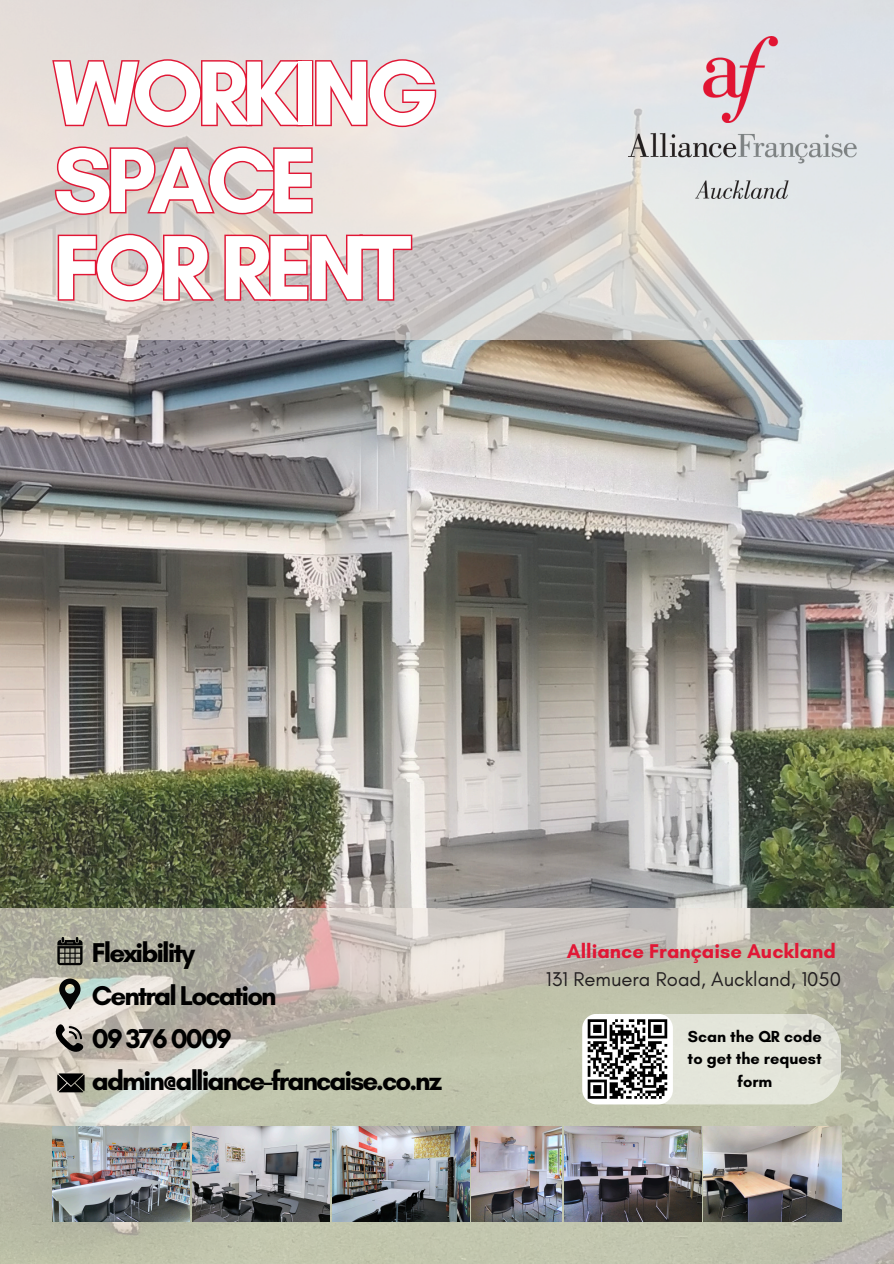
<style>
.page{position:relative;width:894px;height:1264px;background:#fff}
.page>*{position:absolute;margin:0;border:0;box-sizing:border-box;transform-origin:0 0}
.t1{font:700 92.85px/87.2px "Glacial Indifference";letter-spacing:-.07em;color:#fff}
.t2{font:700 27.6px/42.6px "Glacial Indifference";letter-spacing:-.07em;color:#000}
.t3{font:20.25px/28.2px "Glacial Indifference";color:#221e20;text-align:right}
.t4{font:700 16.35px/22.6px "Glacial Indifference";color:#000;text-align:center}
.s1{font-weight:700;color:#e11735}
</style>
<div class="page">
<img style="left:0;top:0;width:893px;height:1263px">
<img style="left:0;top:340px;width:893px;height:567px">
<img style="left:53px;top:1126px;width:137px;height:95px">
<img style="left:192px;top:1126px;width:138px;height:95px">
<img style="left:564px;top:1126px;width:137px;height:95px">
<img style="left:703px;top:1126px;width:138px;height:95px">
<img style="left:471px;top:1126px;width:90px;height:95px">
<img style="left:332px;top:1126px;width:137px;height:95px">
<img style="left:628px;top:37px;width:228px;height:167px">
<svg style="left:50px;top:58px;width:387px;height:71px;background:#e6b0b5"></svg>
<svg style="left:53px;top:145px;width:261px;height:71px;background:#dba8ab"></svg>
<svg style="left:56px;top:232px;width:357px;height:71px;background:#daa5a8"></svg>
<svg style="left:57px;top:937px;width:26px;height:28px"></svg>
<svg style="left:59px;top:978px;width:21px;height:32px"></svg>
<svg style="left:54px;top:1022px;width:32px;height:30px"></svg>
<svg style="left:53px;top:1068px;width:34px;height:29px"></svg>
<div style="left:635px;top:1013px;width:205px;height:91px;background:#e4e6da;border-radius:35px"></div>
<div style="left:582px;top:1013px;width:90px;height:91px;background:#fff;border-radius:15px"></div>
<svg style="left:584px;top:1017px;width:85px;height:83px"></svg>
<p class="t1" style="left:54px;top:49px;width:386px">WORKING<br>SPACE</p>
<p class="t1" style="left:54px;top:223px;width:359px">FOR RENT</p>
<p class="t2" style="left:92px;top:931px;width:186px">Flexibility<br>Central Location<br>09 376 0009</p>
<p class="t2" style="left:92px;top:1059px;width:351px">admin@alliance-francaise.co.nz</p>
<p class="t3" style="left:545px;top:936px;width:296px"><span class="s1">Alliance Française Auckland<br></span>131 Remuera Road, Auckland, 1050</p>
<p class="t4" style="left:687px;top:1024px;width:136px">Scan the QR code to get the request form</p>
</div>
